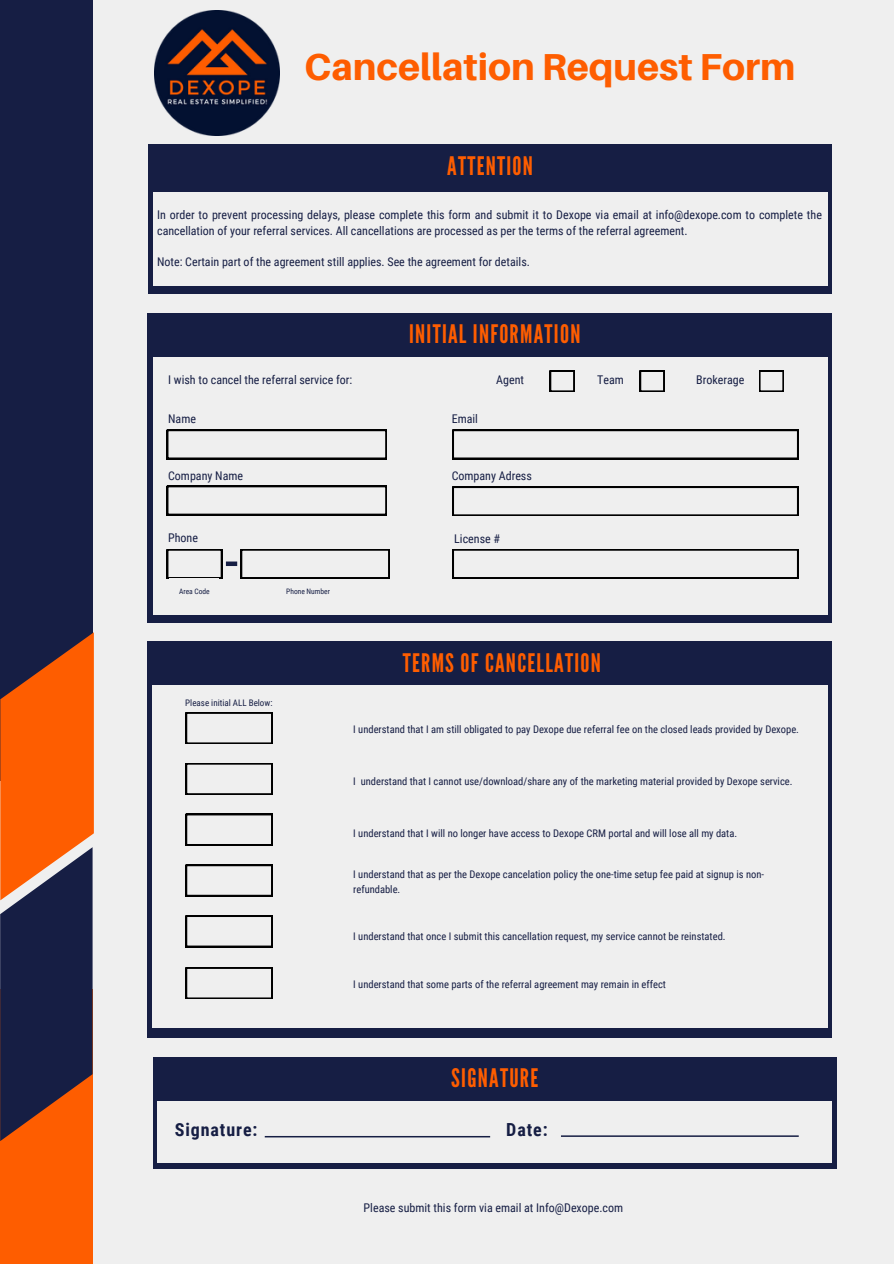
<style>
.page{position:relative;width:894px;height:1264px;background:#fff}
.page>*{position:absolute;margin:0;border:0;box-sizing:border-box;transform-origin:0 0}
.t1{font:800 37.5px "Aileron";color:#fe5d00}
.t2{font:25.5px "League Gothic";letter-spacing:.05em;color:#fe5d00}
.t3{font:700 18px "Roboto Condensed";letter-spacing:.05em;color:#161e44}
.t4{font:12px/15.8px "Roboto Condensed";color:#161e44}
.t5{font:10.5px/14.7px "Roboto Condensed";color:#161e44}
.t6{font:9px "Roboto Condensed";color:#161e44}
.t7{font:7.5px "Roboto Condensed";color:#161e44}
</style>
<div class="page">
<div style="left:0;top:0;width:893px;height:1263px;background:#efefef"></div>
<div style="left:0;top:0;width:92px;height:780px;background:#161e44"></div>
<div style="left:0;top:989px;width:92px;height:274px;background:#fe5d00"></div>
<svg style="left:0;top:632px;width:94px;height:509px"></svg>
<div style="left:148px;top:144px;width:683px;height:150px;background:#161e44"></div>
<div style="left:148px;top:313px;width:683px;height:309px;background:#161e44"></div>
<div style="left:148px;top:641px;width:683px;height:396px;background:#161e44"></div>
<div style="left:153px;top:1056px;width:683px;height:112px;background:#161e44"></div>
<div style="left:153px;top:192px;width:674px;height:93px;background:#efefef"></div>
<div style="left:153px;top:357px;width:674px;height:258px;background:#efefef"></div>
<div style="left:153px;top:685px;width:674px;height:343px;background:#efefef"></div>
<div style="left:157px;top:1101px;width:675px;height:62px;background:#efefef"></div>
<svg style="left:549px;top:370px;width:25px;height:22px"></svg>
<svg style="left:639px;top:370px;width:25px;height:22px"></svg>
<svg style="left:759px;top:370px;width:24px;height:22px"></svg>
<svg style="left:167px;top:430px;width:219px;height:29px"></svg>
<svg style="left:452px;top:430px;width:346px;height:29px"></svg>
<svg style="left:167px;top:486px;width:219px;height:29px"></svg>
<svg style="left:452px;top:486px;width:346px;height:30px"></svg>
<svg style="left:167px;top:549px;width:55px;height:29px"></svg>
<svg style="left:241px;top:549px;width:148px;height:29px"></svg>
<div style="left:226px;top:561px;width:11px;height:5px;background:#161e44"></div>
<svg style="left:452px;top:549px;width:346px;height:29px"></svg>
<svg style="left:186px;top:712px;width:86px;height:32px"></svg>
<svg style="left:186px;top:763px;width:86px;height:31px"></svg>
<svg style="left:186px;top:814px;width:86px;height:31px"></svg>
<svg style="left:186px;top:864px;width:86px;height:32px"></svg>
<svg style="left:186px;top:915px;width:86px;height:32px"></svg>
<svg style="left:186px;top:967px;width:86px;height:31px"></svg>
<hr style="left:265px;top:1135px;width:225px;height:2px;background:#161e44">
<hr style="left:561px;top:1135px;width:237px;height:1px;background:#161e44">
<img style="left:154px;top:10px;width:125px;height:125px">
<h1 class="t1" style="left:304px;top:43px;width:492px">Cancellation Request Form</h1>
<h2 class="t2" style="left:447px;top:151px;width:87px">ATTENTION</h2>
<p class="t4" style="left:157px;top:207px;width:666px">In order to prevent processing delays, please complete this form and submit it to Dexope via email at info@dexope.com to complete the cancellation of your referral services. All cancellations are processed as per the terms of the referral agreement.</p>
<p class="t4" style="left:157px;top:254px;width:374px">Note: Certain part of the agreement still applies. See the agreement for details.</p>
<h2 class="t2" style="left:409px;top:319px;width:173px">INITIAL INFORMATION</h2>
<p class="t4" style="left:168px;top:372px;width:186px">I wish to cancel the referral service for:</p>
<p class="t4" style="left:496px;top:372px;width:29px">Agent</p>
<p class="t4" style="left:597px;top:372px;width:28px">Team</p>
<p class="t4" style="left:696px;top:372px;width:50px">Brokerage</p>
<p class="t4" style="left:168px;top:411px;width:29px">Name</p>
<p class="t4" style="left:451px;top:411px;width:28px">Email</p>
<p class="t4" style="left:168px;top:468px;width:76px">Company Name</p>
<p class="t4" style="left:451px;top:468px;width:82px">Company Adress</p>
<p class="t4" style="left:168px;top:530px;width:31px">Phone</p>
<p class="t7" style="left:179px;top:587px;width:32px">Area Code</p>
<p class="t7" style="left:286px;top:586px;width:45px">Phone Number</p>
<p class="t6" style="left:185px;top:697px;width:89px">Please initial ALL Below:</p>
<p class="t4" style="left:454px;top:530px;width:47px">License #</p>
<h2 class="t2" style="left:402px;top:648px;width:199px">TERMS OF CANCELLATION</h2>
<p class="t5" style="left:353px;top:721px;width:447px">I understand that I am still obligated to pay Dexope due referral fee on the closed leads provided by Dexope.</p>
<p class="t5" style="left:353px;top:773px;width:440px">I understand that I cannot use/download/share any of the marketing material provided by Dexope service.</p>
<p class="t5" style="left:353px;top:825px;width:385px">I understand that I will no longer have access to Dexope CRM portal and will lose all my data.</p>
<p class="t5" style="left:353px;top:867px;width:412px">I understand that as per the Dexope cancelation policy the one-time setup fee paid at signup is non&shy;refundable.</p>
<p class="t5" style="left:353px;top:929px;width:374px">I understand that once I submit this cancellation request, my service cannot be reinstated.</p>
<p class="t5" style="left:353px;top:976px;width:314px">I understand that some parts of the referral agreement may remain in effect</p>
<h2 class="t2" style="left:451px;top:1063px;width:89px">SIGNATURE</h2>
<h3 class="t3" style="left:175px;top:1119px;width:84px">Signature:</h3>
<h3 class="t3" style="left:506px;top:1119px;width:43px">Date:</h3>
<p class="t4" style="left:363px;top:1200px;width:261px">Please submit this form via email at Info@Dexope.com</p>
</div>
